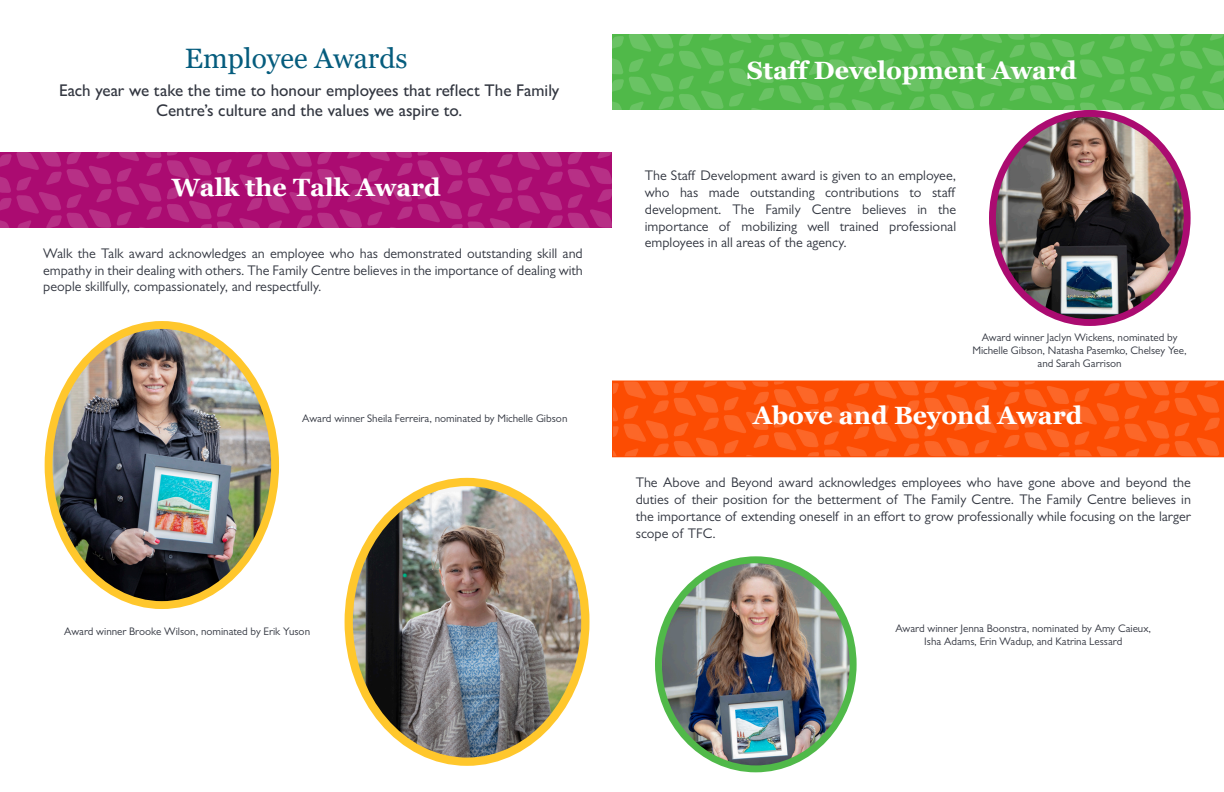
<style>
.page{position:relative;width:1224px;height:792px;background:#fff}
.page>*{position:absolute;margin:0;border:0;box-sizing:border-box;transform-origin:0 0}
.t1{font:28px "Georgia";color:#055c7d}
.t2{font:700 25px "Georgia";color:#fff}
.t3{font:500 17px/20.4px "Gill Sans MT Pro";color:#323640;text-align:center}
.t4{font:14px/16.8px "Gill Sans MT Pro";color:#323640;text-align:justify}
.t5{font:11px/13.2px "Gill Sans MT Pro";color:#323640;text-align:center}
.Centred{font:11px/13.2px "Gill Sans MT Pro";color:#343741;text-align:center}
</style>
<div class="page">
<img style="left:0;top:152px;width:612px;height:76px">
<img style="left:349px;top:482px;width:236px;height:280px">
<div style="left:345px;top:478px;width:244px;height:288px;border:8px solid #ffc72c;border-radius:50%"></div>
<img style="left:49px;top:325px;width:226px;height:280px">
<div style="left:45px;top:321px;width:234px;height:288px;border:8px solid #ffc72c;border-radius:50%"></div>
<svg style="left:612px;top:381px;width:612px;height:76px;background:#fc550f"></svg>
<img style="left:612px;top:34px;width:612px;height:76px">
<img style="left:992px;top:113px;width:194px;height:210px">
<div style="left:989px;top:110px;width:202px;height:216px;border:7px solid #ab0b71;border-radius:50%"></div>
<img style="left:662px;top:564px;width:190px;height:205px">
<div style="left:655px;top:556px;width:202px;height:216px;border:7px solid #50b949;border-radius:50%"></div>
<p class="t1" style="left:185px;top:41px;width:224px">Employee Awards</p>
<p class="t3" style="left:59px;top:80px;width:502px">Each year we take the time to honour employees that reflect The Family<br>Centre’s culture and the values we aspire to.</p>
<p class="t2" style="left:172px;top:172px;width:271px">Walk the Talk Award</p>
<p class="t4" style="left:43px;top:245px;width:541px">Walk the Talk award acknowledges an employee who has demonstrated outstanding skill and empathy in their dealing with others. The Family Centre believes in the importance of dealing with people skillfully, compassionately, and respectfully.</p>
<p class="t5" style="left:302px;top:411px;width:267px">Award winner Sheila Ferreira, nominated by Michelle Gibson</p>
<p class="t5" style="left:64px;top:625px;width:247px">Award winner Brooke Wilson, nominated by Erik Yuson</p>
<p class="t2" style="left:747px;top:54px;width:331px">Staff Development Award</p>
<p class="t4" style="left:645px;top:167px;width:313px">The Staff Development award is given to an employee, who has made outstanding contributions to staff development. The Family Centre believes in the importance of mobilizing well trained professional employees in all areas of the agency.</p>
<p class="t5" style="left:972px;top:330px;width:216px">Award winner Jaclyn Wickens, nominated by<br>Michelle Gibson, Natasha Pasemko, Chelsey Yee, and Sarah Garrison</p>
<p class="t2" style="left:753px;top:399px;width:331px">Above and Beyond Award</p>
<p class="t4" style="left:636px;top:474px;width:557px">The Above and Beyond award acknowledges employees who have gone above and beyond the duties of their position for the betterment of The Family Centre. The Family Centre believes in the importance of extending oneself in an effort to grow professionally while focusing on the larger scope of TFC.</p>
<p class="Centred" style="left:895px;top:622px;width:257px">Award winner Jenna Boonstra, nominated by Amy Caieux,<br>Isha Adams, Erin Wadup, and Katrina Lessard</p>
</div>
